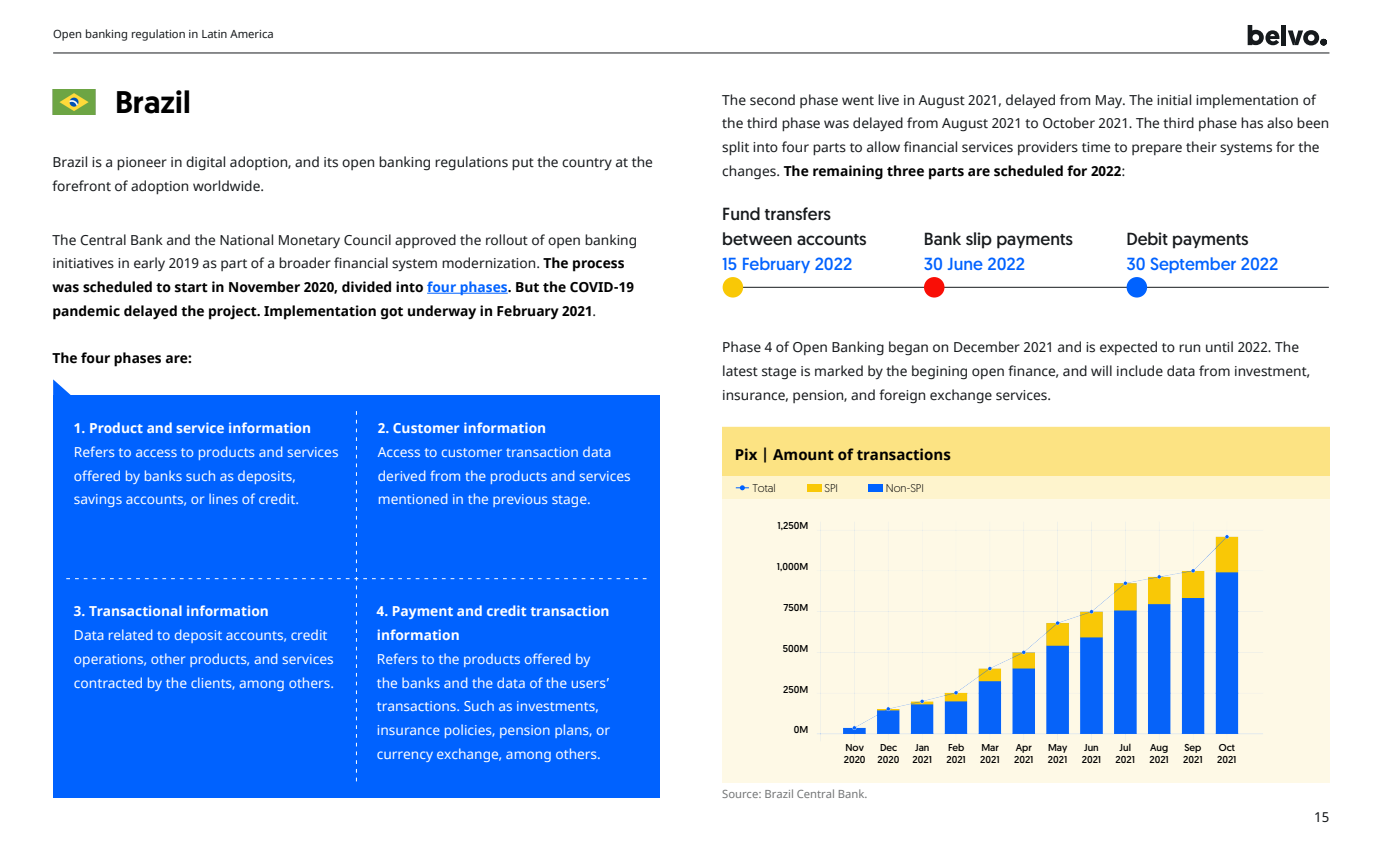
<style>
.page{position:relative;width:1382px;height:850px;background:#fff}
.page>*{position:absolute;margin:0;border:0;box-sizing:border-box;transform-origin:0 0}
.Título_M{font:500 31.25px "Geomanist";color:#000}
.Título_XS{font:17.5px/25px "Geomanist";color:#171a1d}
.Título_XS-2{font:17.5px/25px "Geomanist";color:#0062ff}
.TITULOS_GRÁFICAS{font:700 15px "Noto Sans";color:#000}
.t1{font:13.75px/23.8px "Noto Sans";color:#171a1d}
.t2{font:13.75px/23.8px "Noto Sans";color:#fff}
.t3{font:700 13.75px "Noto Sans";color:#000}
.Textos_cabecera{font:11.25px "Noto Sans";color:#171a1d}
.SOURCE{font:11.25px "Noto Sans";color:#747677}
.t4{font:300 11.25px "Geomanist";color:#000}
.t5{font:10px/12px "Geomanist";color:#000}
.s1{font-weight:700;color:#000}
.s2{font-weight:700;color:#0062ff}
.s3{font-weight:700}
.s4{color:#0062ff}
.s5{color:#171a1d}
</style>
<div class="page">
<hr style="left:53px;top:52px;width:1276px;height:1px;background:#171a1d">
<hr style="left:1281px;top:25px;width:4px;height:20px;background:#161a1d">
<svg style="left:1247px;top:25px;width:32px;height:20px"></svg>
<svg style="left:1287px;top:30px;width:39px;height:15px"></svg>
<div style="left:722px;top:426px;width:607px;height:356px;background:#fef9e6"></div>
<div style="left:722px;top:427px;width:607px;height:64px;background:#fce383"></div>
<hr style="left:427px;top:293px;width:80px;height:1px;background:#0062ff">
<div style="left:53px;top:395px;width:606px;height:403px;background:#0062ff"></div>
<hr style="left:740px;top:287px;width:588px;height:1px;background:#171a1d">
<div style="left:722px;top:277px;width:21px;height:21px;background:#f9c806;border-radius:50%"></div>
<svg style="left:53px;top:379px;width:18px;height:16px"></svg>
<svg style="left:66px;top:411px;width:580px;height:370px"></svg>
<img style="left:52px;top:90px;width:43px;height:24px">
<div style="left:924px;top:277px;width:20px;height:21px;background:#f90e06;border-radius:50%"></div>
<div style="left:1126px;top:277px;width:20px;height:21px;background:#0062ff;border-radius:50%"></div>
<img style="left:817px;top:522px;width:446px;height:219px">
<div style="left:722px;top:476px;width:607px;height:22px;background:#fef4cd"></div>
<svg style="left:735px;top:485px;width:14px;height:5px"></svg>
<div style="left:868px;top:484px;width:14px;height:8px;background:#0062ff"></div>
<div style="left:806px;top:484px;width:15px;height:8px;background:#f9c806"></div>
<p class="Textos_cabecera" style="left:53px;top:27px;width:222px">Open banking regulation in Latin America</p>
<p class="Título_M" style="left:115px;top:82px;width:77px">Brazil</p>
<p class="t1" style="left:52px;top:151px;width:602px">Brazil is a pioneer in digital adoption, and its open banking regulations put the country at the forefront of adoption worldwide.</p>
<p class="t1" style="left:52px;top:228px;width:586px">The Central Bank and the National Monetary Council approved the rollout of open banking initiatives in early 2019 as part of a broader financial system modernization. <span class="s1">The process was scheduled to start in November 2020, divided into</span> <span class="s2">four phases</span><span class="s1">. But the COVID-19 pandemic delayed the project. Implementation got underway in February 2021</span>.</p>
<p class="t3" style="left:52px;top:349px;width:141px">The four phases are:</p>
<p class="t2" style="left:74px;top:417px;width:266px"><span class="s3">1. Product and service information </span>Refers to access to products and services offered by banks such as deposits, savings accounts, or lines of credit.</p>
<p class="t2" style="left:378px;top:417px;width:254px"><span class="s3">2. Customer information<br></span>Access to customer transaction data derived from the products and services mentioned in the previous stage.</p>
<p class="t2" style="left:74px;top:600px;width:262px"><span class="s3">3. Transactional information<br></span>Data related to deposit accounts, credit operations, other products, and services contracted by the clients, among others.</p>
<p class="t2" style="left:377px;top:600px;width:235px"><span class="s3">4. Payment and credit transaction information<br></span>Refers to the products offered by the banks and the data of the users’ transactions. Such as investments, insurance policies, pension plans, or currency exchange, among others.</p>
<p class="t1" style="left:722px;top:88px;width:608px">The second phase went live in August 2021, delayed from May. The initial implementation of the third phase was delayed from August 2021 to October 2021. The third phase has also been split into four parts to allow financial services providers time to prepare their systems for the changes. <span class="s1">The remaining three parts are scheduled for 2022</span>:</p>
<p class="Título_XS" style="left:722px;top:201px;width:146px">Fund transfers between accounts<br><span class="s4">15 February 2022</span></p>
<p class="Título_XS" style="left:923px;top:226px;width:150px">Bank slip payments<br><span class="s4">30 June 2022</span></p>
<p class="Título_XS-2" style="left:1126px;top:226px;width:153px"><span class="s5">Debit payments<br></span>30 September 2022</p>
<p class="t1" style="left:722px;top:336px;width:589px">Phase 4 of Open Banking began on December 2021 and is expected to run until 2022. The latest stage is marked by the begining open finance, and will include data from investment, insurance, pension, and foreign exchange services.</p>
<p class="TITULOS_GRÁFICAS" style="left:734px;top:444px;width:218px">Pix | Amount of transactions</p>
<p class="t4" style="left:752px;top:481px;width:25px">Total</p>
<p class="t4" style="left:824px;top:481px;width:15px">SPI</p>
<p class="t4" style="left:885px;top:481px;width:40px">Non-SPI</p>
<p class="t5" style="left:777px;top:520px;width:32px">1,250M</p>
<p class="t5" style="left:776px;top:561px;width:33px">1,000M</p>
<p class="t5" style="left:783px;top:601px;width:26px">750M</p>
<p class="t5" style="left:782px;top:642px;width:27px">500M</p>
<p class="t5" style="left:783px;top:683px;width:27px">250M</p>
<p class="t5" style="left:793px;top:724px;width:16px">0M</p>
<p class="t5" style="left:843px;top:742px;width:23px">Nov<br>2020</p>
<p class="t5" style="left:877px;top:742px;width:23px">Dec<br>2020</p>
<p class="t5" style="left:912px;top:742px;width:21px">Jan<br>2021</p>
<p class="t5" style="left:946px;top:742px;width:21px">Feb<br>2021</p>
<p class="t5" style="left:980px;top:742px;width:21px">Mar<br>2021</p>
<p class="t5" style="left:1014px;top:742px;width:21px">Apr<br>2021</p>
<p class="t5" style="left:1081px;top:742px;width:21px">Jun<br>2021</p>
<p class="t5" style="left:1047px;top:742px;width:21px">May<br>2021</p>
<p class="t5" style="left:1115px;top:742px;width:21px;text-align:center">Jul<br>2021</p>
<p class="t5" style="left:1149px;top:742px;width:21px">Aug<br>2021</p>
<p class="t5" style="left:1183px;top:742px;width:21px">Sep<br>2021</p>
<p class="t5" style="left:1216px;top:742px;width:21px">Oct<br>2021</p>
<p class="SOURCE" style="left:722px;top:786px;width:147px">Source: Brazil Central Bank.</p>
<p class="t1" style="left:1314px;top:806px;width:17px">15</p>
</div>
